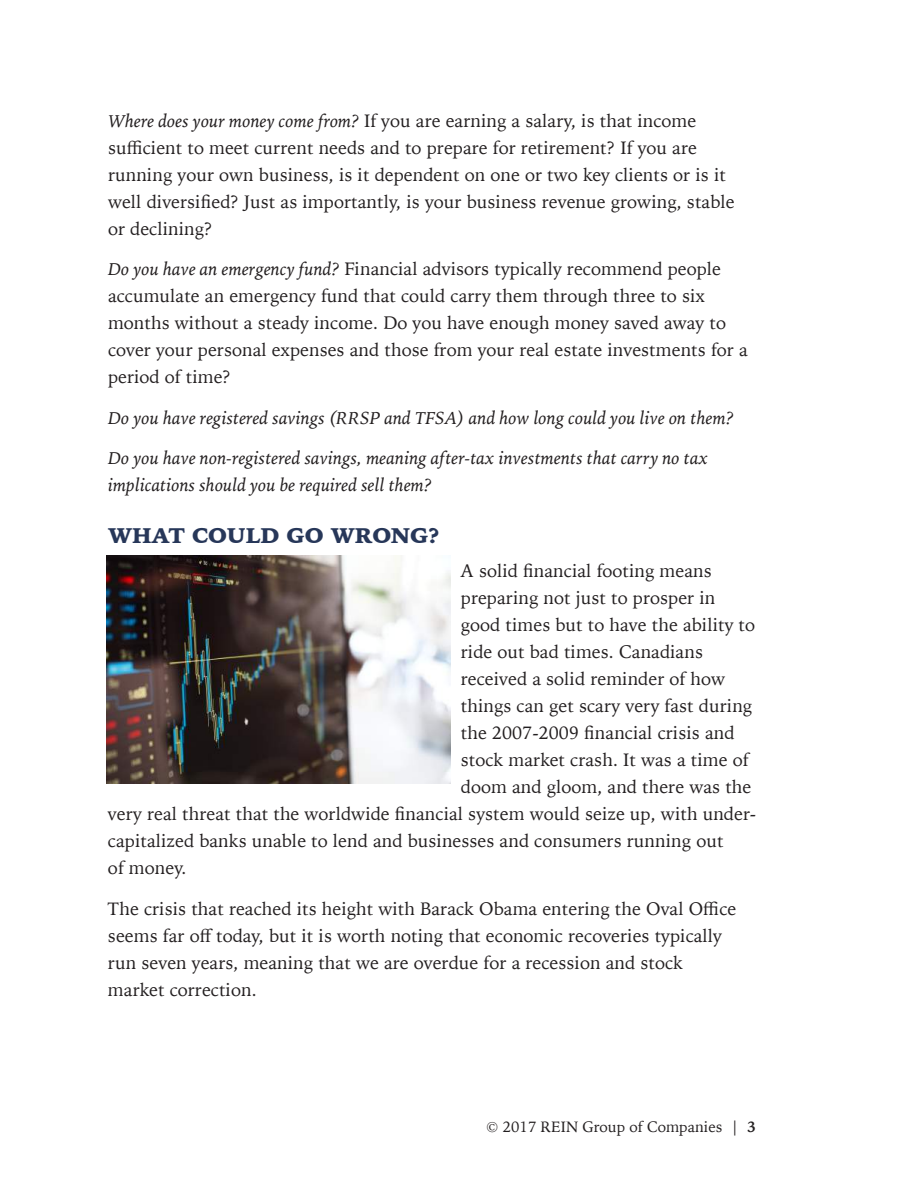
<style>
.page{position:relative;width:918px;height:1188px;background:#fff}
.page>*{position:absolute;margin:0;border:0;box-sizing:border-box;transform-origin:0 0}
.t1{font:900 21px "Iowan Old Style";color:#273759}
.t2{font:18px/27px "Iowan Old Style";letter-spacing:.005em;color:#231f20}
.t3{font:italic 18px/27px "Iowan Old Style";letter-spacing:.005em;color:#231f20}
.t4{font:15px "Iowan Old Style";letter-spacing:.005em;color:#231f20}
.s1{font-style:italic}
.s2{font-weight:700}
</style>
<div class="page">
<img style="left:106px;top:556px;width:344px;height:227px">
<p class="t2" style="left:108px;top:106px;width:628px"><span class="s1">Where does your money come from?</span> If you are earning a salary, is that income sufficient to meet current needs and to prepare for retirement? If you are running your own business, is it dependent on one or two key clients or is it well diversified? Just as importantly, is your business revenue growing, stable or declining?</p>
<p class="t2" style="left:108px;top:255px;width:641px"><span class="s1">Do you have an emergency fund?</span> Financial advisors typically recommend people accumulate an emergency fund that could carry them through three to six months without a steady income. Do you have enough money saved away to cover your personal expenses and those from your real estate investments for a period of time?</p>
<p class="t3" style="left:108px;top:403px;width:627px">Do you have registered savings (RRSP and TFSA) and how long could you live on them?</p>
<p class="t3" style="left:108px;top:444px;width:602px">Do you have non-registered savings, meaning after-tax investments that carry no tax implications should you be required sell them?</p>
<p class="t1" style="left:108px;top:522px;width:333px">WHAT COULD GO WRONG?</p>
<p class="t2" style="left:461px;top:557px;width:252px">A solid financial footing means</p>
<p class="t2" style="left:461px;top:584px;width:256px">preparing not just to prosper in</p>
<p class="t2" style="left:461px;top:611px;width:296px">good times but to have the ability to</p>
<p class="t2" style="left:461px;top:638px;width:244px">ride out bad times. Canadians</p>
<p class="t2" style="left:461px;top:665px;width:266px">received a solid reminder of how</p>
<p class="t2" style="left:461px;top:692px;width:293px">things can get scary very fast during</p>
<p class="t2" style="left:461px;top:719px;width:275px">the 2007-2009 financial crisis and</p>
<p class="t2" style="left:461px;top:746px;width:289px">stock market crash. It was a time of</p>
<p class="t2" style="left:461px;top:773px;width:292px">doom and gloom, and there was the</p>
<p class="t2" style="left:108px;top:800px;width:650px">very real threat that the worldwide financial system would seize up, with under-</p>
<p class="t2" style="left:108px;top:827px;width:617px">capitalized banks unable to lend and businesses and consumers running out</p>
<p class="t2" style="left:108px;top:854px;width:80px">of money.</p>
<p class="t2" style="left:108px;top:894px;width:630px">The crisis that reached its height with Barack Obama entering the Oval Office seems far off today, but it is worth noting that economic recoveries typically run seven years, meaning that we are overdue for a recession and stock market correction.</p>
<p class="t4" style="left:486px;top:1114px;width:271px">© 2017 REIN Group of Companies | <span class="s2">3</span></p>
</div>
